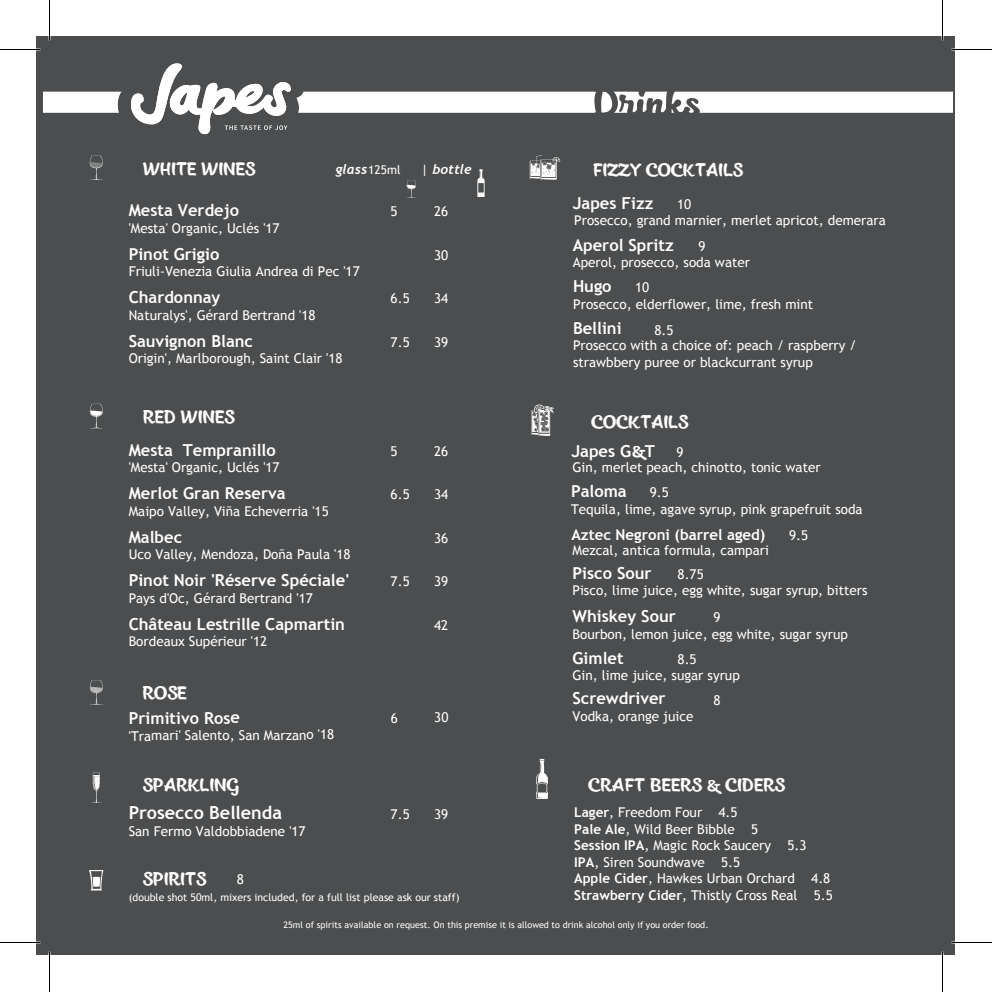
<style>
.page{position:relative;width:992px;height:992px;background:#fff}
.page>*{position:absolute;margin:0;border:0;box-sizing:border-box;transform-origin:0 0}
.t1{font:700 18px "Trebuchet MS";color:#fff}
.t2{font:17.7px "Kitten Slant";color:#fff}
.t3{font:700 16.5px "Trebuchet MS";color:#fff}
.t4{font:700 15px "Trebuchet MS";color:#fff}
.t5{font:13.5px/16.5px "Trebuchet MS";color:#fff}
.t6{font:italic 700 13.5px "Trebuchet";color:#fff}
.t7{font:10.5px "Trebuchet MS";color:#fff}
.t8{font:9px "Trebuchet MS";letter-spacing:.005em;color:#fff}
.s1{font-family:"Trebuchet MS";font-weight:400;font-style:normal;font-size:12px}
.s2{font-family:"Trebuchet MS";font-weight:400;font-style:normal}
.s3{font-family:"Kitten Slant";font-weight:400;font-size:17.7px}
.s4{font-weight:700}
</style>
<div class="page">
<div style="left:37px;top:37px;width:918px;height:918px;background:#4c4d4e"></div>
<svg style="left:43px;top:63px;width:910px;height:72px"></svg>
<svg style="left:530px;top:155px;width:30px;height:25px"></svg>
<svg style="left:532px;top:404px;width:22px;height:32px"></svg>
<svg style="left:536px;top:759px;width:12px;height:40px"></svg>
<svg style="left:477px;top:169px;width:8px;height:28px"></svg>
<svg style="left:89px;top:155px;width:14px;height:25px"></svg>
<svg style="left:89px;top:680px;width:14px;height:25px"></svg>
<svg style="left:89px;top:404px;width:14px;height:24px"></svg>
<svg style="left:406px;top:180px;width:10px;height:18px"></svg>
<svg style="left:91px;top:772px;width:11px;height:31px"></svg>
<svg style="left:89px;top:870px;width:15px;height:20px"></svg>
<hr style="left:0;top:941px;width:40px;height:2px;background:#fff">
<hr style="left:951px;top:941px;width:41px;height:2px;background:#fff">
<hr style="left:941px;top:0;width:2px;height:40px;background:#fff">
<hr style="left:941px;top:951px;width:2px;height:41px;background:#fff">
<hr style="left:0;top:49px;width:40px;height:1px;background:#000">
<hr style="left:951px;top:49px;width:41px;height:1px;background:#000">
<hr style="left:0;top:942px;width:40px;height:1px;background:#000">
<hr style="left:951px;top:942px;width:41px;height:1px;background:#000">
<hr style="left:49px;top:0;width:1px;height:40px;background:#000">
<hr style="left:49px;top:951px;width:1px;height:41px;background:#000">
<hr style="left:942px;top:0;width:1px;height:40px;background:#000">
<hr style="left:942px;top:951px;width:1px;height:41px;background:#000">
<h2 class="t2" style="left:144px;top:158px;width:114px">WHITE WINES</h2>
<p class="t6" style="left:335px;top:161px;width:67px">glass<span class="s1">125ml</span></p>
<p class="t6" style="left:421px;top:161px;width:52px"><span class="s2">|</span> bottle</p>
<p class="t3" style="left:129px;top:200px;width:112px">Mesta Verdejo</p>
<p class="t5" style="left:129px;top:220px;width:152px">'Mesta' Organic, Uclés '17</p>
<p class="t3" style="left:129px;top:243px;width:92px">Pinot Grigio</p>
<p class="t5" style="left:129px;top:263px;width:233px">Friuli-Venezia Giulia Andrea di Pec '17</p>
<p class="t3" style="left:129px;top:287px;width:93px">Chardonnay</p>
<p class="t5" style="left:129px;top:307px;width:188px">Naturalys', Gérard Bertrand '18</p>
<p class="t3" style="left:129px;top:330px;width:126px">Sauvignon Blanc</p>
<p class="t5" style="left:129px;top:350px;width:215px">Origin', Marlborough, Saint Clair '18</p>
<h2 class="t2" style="left:144px;top:406px;width:93px">RED WINES</h2>
<p class="t3" style="left:129px;top:439px;width:149px">Mesta Tempranillo</p>
<p class="t5" style="left:129px;top:459px;width:152px">'Mesta' Organic, Uclés '17</p>
<p class="t3" style="left:129px;top:483px;width:158px">Merlot Gran Reserva</p>
<p class="t5" style="left:129px;top:503px;width:202px">Maipo Valley, Viña Echeverria '15</p>
<p class="t3" style="left:129px;top:526px;width:55px">Malbec</p>
<p class="t5" style="left:129px;top:546px;width:223px">Uco Valley, Mendoza, Doña Paula '18</p>
<p class="t3" style="left:129px;top:570px;width:222px">Pinot Noir 'Réserve Spéciale'</p>
<p class="t5" style="left:129px;top:590px;width:186px">Pays d'Oc, Gérard Bertrand '17</p>
<p class="t3" style="left:129px;top:613px;width:218px">Château Lestrille Capmartin</p>
<p class="t5" style="left:129px;top:633px;width:140px">Bordeaux Supérieur '12</p>
<h2 class="t2" style="left:144px;top:683px;width:46px">ROSE</h2>
<p class="t3" style="left:129px;top:708px;width:113px">Primitivo Rose</p>
<p class="t5" style="left:129px;top:727px;width:207px">'Tramari' Salento, San Marzano '18</p>
<h2 class="t2" style="left:144px;top:774px;width:99px">SPARKLING</h2>
<h1 class="t1" style="left:129px;top:801px;width:155px">Prosecco Bellenda</h1>
<p class="t5" style="left:129px;top:823px;width:178px">San Fermo Valdobbiadene '17</p>
<p class="t5" style="left:391px;top:203px;width:9px">5</p>
<p class="t5" style="left:391px;top:290px;width:21px">6.5</p>
<p class="t5" style="left:391px;top:334px;width:21px">7.5</p>
<p class="t5" style="left:434px;top:203px;width:16px">26</p>
<p class="t5" style="left:434px;top:247px;width:16px">30</p>
<p class="t5" style="left:434px;top:290px;width:16px">34</p>
<p class="t5" style="left:434px;top:334px;width:16px">39</p>
<p class="t5" style="left:391px;top:443px;width:9px">5</p>
<p class="t5" style="left:391px;top:486px;width:21px">6.5</p>
<p class="t5" style="left:391px;top:573px;width:21px">7.5</p>
<p class="t5" style="left:434px;top:443px;width:16px">26</p>
<p class="t5" style="left:434px;top:486px;width:16px">34</p>
<p class="t5" style="left:434px;top:530px;width:16px">36</p>
<p class="t5" style="left:434px;top:573px;width:16px">39</p>
<p class="t5" style="left:434px;top:617px;width:16px">42</p>
<p class="t5" style="left:391px;top:710px;width:9px">6</p>
<p class="t5" style="left:434px;top:709px;width:16px">30</p>
<p class="t5" style="left:391px;top:806px;width:21px">7.5</p>
<p class="t5" style="left:434px;top:806px;width:16px">39</p>
<h2 class="t2" style="left:144px;top:869px;width:65px">SPIRITS</h2>
<p class="t5" style="left:237px;top:871px;width:9px">8</p>
<p class="t7" style="left:129px;top:891px;width:332px">(double shot 50ml, mixers included, for a full list please ask our staff)</p>
<h2 class="t2" style="left:594px;top:159px;width:151px">FIZZY COCKTAILS</h2>
<p class="t3" style="left:573px;top:193px;width:82px">Japes Fizz</p>
<p class="t5" style="left:574px;top:196px;width:313px;text-indent:103px">10<br>Prosecco, grand marnier, merlet apricot, demerara</p>
<p class="t3" style="left:573px;top:235px;width:103px">Aperol Spritz</p>
<p class="t5" style="left:573px;top:238px;width:179px;text-indent:126px">9<br>Aperol, prosecco, soda water</p>
<p class="t3" style="left:573px;top:276px;width:40px">Hugo</p>
<p class="t5" style="left:573px;top:279px;width:242px;text-indent:62px">10<br>Prosecco, elderflower, lime, fresh mint</p>
<p class="t3" style="left:573px;top:318px;width:50px">Bellini</p>
<p class="t5" style="left:573px;top:322px;width:285px;line-height:15.9px;text-indent:81px">8.5<br>Prosecco with a choice of: peach / raspberry / strawbbery puree or blackcurrant syrup</p>
<h2 class="t2" style="left:592px;top:412px;width:98px">COCKTAILS</h2>
<p class="t3" style="left:571px;top:441px;width:85px">Japes G<span class="s3">&amp;</span>T</p>
<p class="t5" style="left:572px;top:445px;width:250px;line-height:15.1px;text-indent:104px">9<br>Gin, merlet peach, chinotto, tonic water</p>
<p class="t3" style="left:571px;top:481px;width:57px">Paloma</p>
<p class="t5" style="left:571px;top:485px;width:293px;text-indent:79px">9.5<br>Tequila, lime, agave syrup, pink grapefruit soda</p>
<p class="t4" style="left:571px;top:525px;width:196px">Aztec Negroni (barrel aged)</p>
<p class="t5" style="left:789px;top:527px;width:21px">9.5</p>
<p class="t5" style="left:572px;top:542px;width:198px">Mezcal, antica formula, campari</p>
<p class="t3" style="left:572px;top:562px;width:81px">Pisco Sour</p>
<p class="t5" style="left:572px;top:566px;width:296px;text-indent:105px">8.75<br>Pisco, lime juice, egg white, sugar syrup, bitters</p>
<p class="t3" style="left:572px;top:606px;width:105px">Whiskey Sour</p>
<p class="t5" style="left:572px;top:610px;width:277px;text-indent:141px">9<br>Bourbon, lemon juice, egg white, sugar syrup</p>
<p class="t3" style="left:572px;top:648px;width:53px">Gimlet</p>
<p class="t5" style="left:572px;top:651px;width:169px;text-indent:105px">8.5<br>Gin, lime juice, sugar syrup</p>
<p class="t3" style="left:572px;top:688px;width:95px">Screwdriver</p>
<p class="t5" style="left:714px;top:692px;width:9px">8</p>
<p class="t5" style="left:572px;top:708px;width:122px">Vodka, orange juice</p>
<h2 class="t2" style="left:589px;top:774px;width:198px">CRAFT BEERS &amp; CIDERS</h2>
<p class="t5" style="left:574px;top:804px;width:260px"><span class="s4">Lager</span>, Freedom Four 4.5<br><span class="s4">Pale Ale</span>, Wild Beer Bibble 5<br><span class="s4">Session IPA</span>, Magic Rock Saucery 5.3<br><span class="s4">IPA</span>, Siren Soundwave 5.5<br><span class="s4">Apple Cider</span>, Hawkes Urban Orchard 4.8<br><span class="s4">Strawberry Cider</span>, Thistly Cross Real 5.5</p>
<p class="t8" style="left:283px;top:920px;width:427px">25ml of spirits available on request. On this premise it is allowed to drink alcohol only if you order food.</p>
</div>
